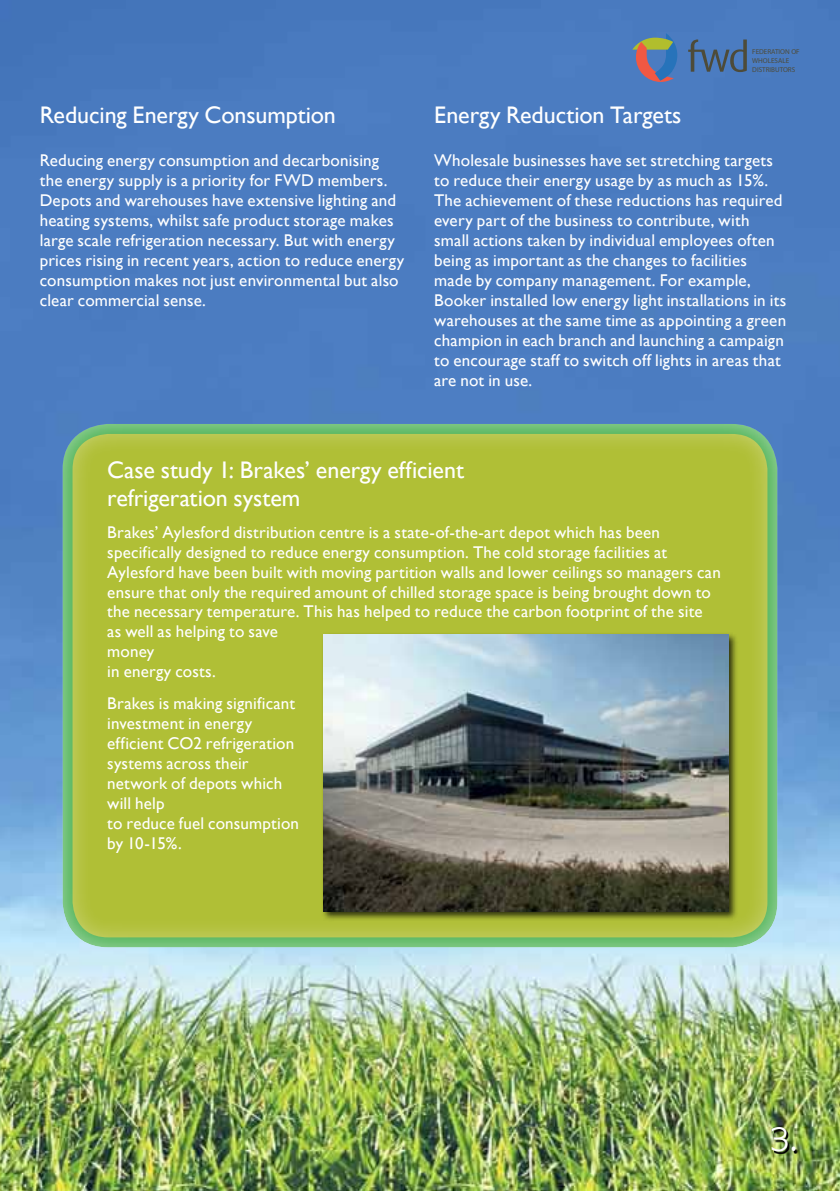
<style>
.page{position:relative;width:840px;height:1191px;background:#fff}
.page>*{position:absolute;margin:0;border:0;box-sizing:border-box;transform-origin:0 0}
.t1{font:32px "Apple Gothic";color:#fff}
.t2{font:24px/28px "Gill Sans";letter-spacing:-.005em;color:#fff}
.t3{font:17px/20px "Gill Sans";letter-spacing:.01em;color:#fff}
.t4{font:7.2px/8.6px "Myriad Pro";color:#4d4b39}
</style>
<div class="page">
<img style="left:0;top:0;width:839px;height:1191px">
<svg style="left:687px;top:39px;width:59px;height:33px;background:#4b6d98"></svg>
<svg style="left:632px;top:33px;width:45px;height:49px;background:#747c90"></svg>
<div style="left:61px;top:421px;width:716px;height:528px;background:#fff;opacity:.5"></div>
<div style="left:321px;top:632px;width:417px;height:289px;background:#000;opacity:.75"></div>
<img style="left:323px;top:634px;width:405px;height:277px">
<svg style="left:773px;top:1129px;width:24px;height:24px"></svg>
<h2 class="t2" style="left:40px;top:101px;width:297px">Reducing Energy Consumption</h2>
<p class="t3" style="left:40px;top:150px;width:366px">Reducing energy consumption and decarbonising the energy supply is a priority for FWD members.<br>Depots and warehouses have extensive lighting and heating systems, whilst safe product storage makes large scale refrigeration necessary. But with energy prices rising in recent years, action to reduce energy consumption makes not just environmental but also clear commercial sense.</p>
<p class="t4" style="left:751px;top:48px;width:49px">FEDERATION OF<br>WHOLESALE<br>DISTRIBUTORS</p>
<h2 class="t2" style="left:434px;top:101px;width:249px">Energy Reduction Targets</h2>
<p class="t3" style="left:434px;top:150px;width:353px">Wholesale businesses have set stretching targets to reduce their energy usage by as much as 15%.<br>The achievement of these reductions has required every part of the business to contribute, with small actions taken by individual employees often being as important as the changes to facilities made by company management. For example, Booker installed low energy light installations in its warehouses at the same time as appointing a green champion in each branch and launching a campaign to encourage staff to switch off lights in areas that are not in use.</p>
<h2 class="t2" style="left:107px;top:456px;width:358px">Case study 1: Brakes’ energy efficient refrigeration system</h2>
<p class="t3" style="left:107px;top:521px;width:614px">Brakes’ Aylesford distribution centre is a state-of-the-art depot which has been specifically designed to reduce energy consumption. The cold storage facilities at Aylesford have been built with moving partition walls and lower ceilings so managers can ensure that only the required amount of chilled storage space is being brought down to the necessary temperature. This has helped to reduce the carbon footprint of the site as well as helping to save<br>money<br>in energy costs.</p>
<p class="t3" style="left:107px;top:693px;width:193px">Brakes is making significant investment in energy efficient CO2 refrigeration systems across their network of depots which will help<br>to reduce fuel consumption by 10-15%.</p>
<h1 class="t1" style="left:768px;top:1121px;width:33px">3.</h1>
</div>
